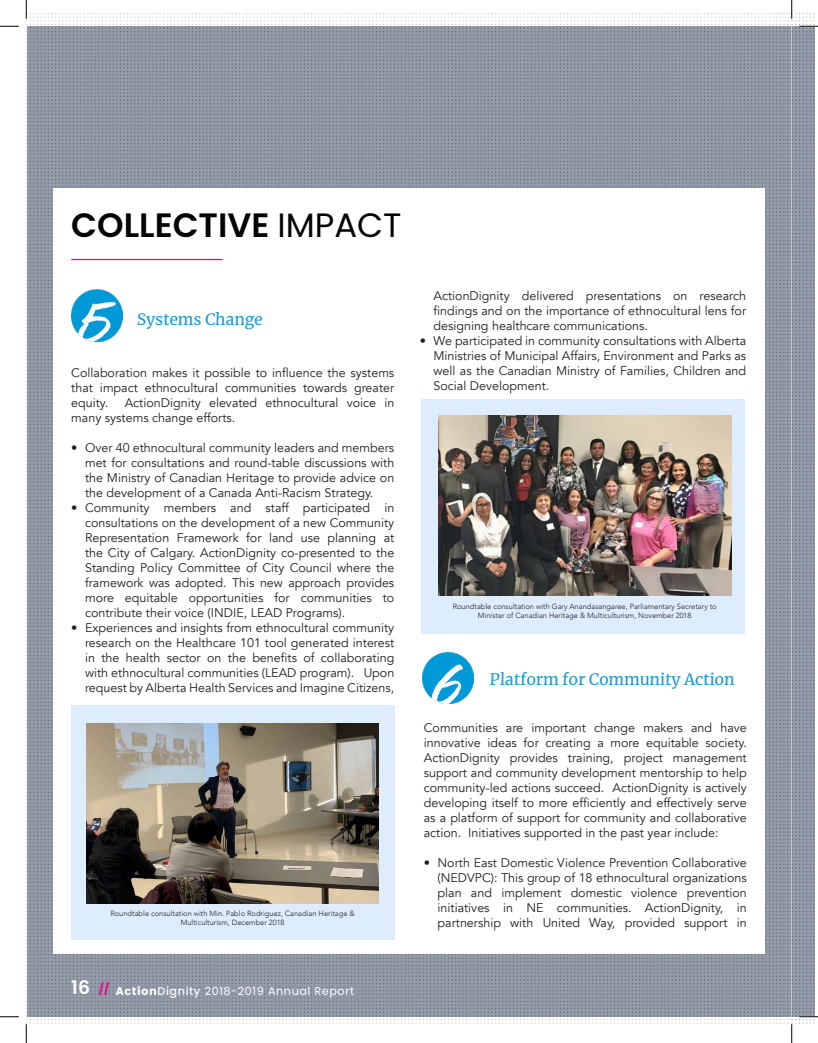
<style>
.page{position:relative;width:818px;height:1043px;background:#fff}
.page>*{position:absolute;margin:0;border:0;box-sizing:border-box;transform-origin:0 0}
.t1{font:600 33.75px "Poppins";color:#040503}
.t2{font:600 18.75px "Poppins";color:#fff}
.t3{font:15.62px "Merriweather";color:#1a98d6}
.t4{font:12.5px/15px "Avenir";color:#231f20;text-align:justify}
.t5{font:11.25px "Poppins";letter-spacing:.05em;color:#fff}
.t6{font:500 11.25px "Poppins";letter-spacing:.05em;color:#fff}
.t7{font:300 7.5px/9px "Avenir";color:#231f20;text-align:center}
.s1{font-weight:400}
.s2{font-weight:600;font-size:18.75px}
.s3{color:#ed028a}
.s4{font-style:inherit}
.s5{font-weight:500}
</style>
<div class="page">
<img style="left:26px;top:12px;width:788px;height:1013px">
<div style="left:53px;top:188px;width:711px;height:765px;background:#fff"></div>
<hr style="left:71px;top:259px;width:151px;height:1px;background:#ed028a">
<img style="left:71px;top:290px;width:52px;height:51px">
<div style="left:422px;top:400px;width:323px;height:234px;background:#ddedff"></div>
<img style="left:438px;top:416px;width:293px;height:180px">
<img style="left:422px;top:652px;width:52px;height:51px">
<div style="left:72px;top:705px;width:322px;height:234px;background:#ddedff"></div>
<img style="left:86px;top:723px;width:293px;height:180px">
<svg style="left:0;top:25px;width:19px;height:2px"></svg>
<svg style="left:799px;top:25px;width:19px;height:2px"></svg>
<svg style="left:0;top:1016px;width:19px;height:1px"></svg>
<svg style="left:799px;top:1015px;width:19px;height:2px"></svg>
<svg style="left:25px;top:0;width:2px;height:19px"></svg>
<svg style="left:25px;top:1024px;width:2px;height:18px"></svg>
<svg style="left:790px;top:0;width:2px;height:19px"></svg>
<svg style="left:790px;top:1024px;width:2px;height:18px"></svg>
<p class="t1" style="left:71px;top:205px;width:332px">COLLECTIVE <span class="s1">IMPACT</span></p>
<p class="t3" style="left:137px;top:309px;width:128px">Systems Change</p>
<p class="t4" style="left:71px;top:366px;width:324px">Collaboration makes it possible to influence the systems that impact ethnocultural communities towards greater equity.</p>
<p class="t4" style="left:71px;top:396px;width:324px;text-indent:53px">ActionDignity elevated ethnocultural voice in many systems change efforts.</p>
<p class="t4" style="left:85px;top:441px;width:311px;text-indent:-14px">• Over 40 ethnocultural community leaders and members met for consultations and round-table discussions with the Ministry of Canadian Heritage to provide advice on the development of a Canada Anti-Racism Strategy.</p>
<p class="t4" style="left:85px;top:501px;width:311px;text-indent:-14px">• Community members and staff participated in consultations on the development of a new Community Representation Framework for land use planning at the City of Calgary. ActionDignity co-presented to the Standing Policy Committee of City Council where the framework was adopted. This new approach provides more equitable opportunities for communities to contribute their voice (INDIE, LEAD Programs).</p>
<p class="t4" style="left:85px;top:621px;width:311px;text-indent:-14px">• Experiences and insights from ethnocultural community research on the Healthcare 101 tool generated interest in the health sector on the benefits of collaborating with ethnocultural communities (LEAD program). Upon request by Alberta Health Services and Imagine Citizens,</p>
<p class="t7" style="left:110px;top:909px;width:246px">Roundtable consultation with Min. Pablo Rodriguez, Canadian Heritage &amp;<br>Multiculturism, December 2018</p>
<p class="t2" style="left:71px;top:976px;width:20px">16</p>
<p class="t5" style="left:72px;top:984px;width:283px"><span class="s2">00</span> <span class="s3">///</span> <span class="s4">Action</span> <span class="s5">Dignity</span>2018-2019 Annual Report</p>
<p class="t6" style="left:120px;top:984px;width:82px"><span class="s1">Action</span>Dignity</p>
<p class="t5" style="left:209px;top:985px;width:150px">2017-2018 Annual Report</p>
<p class="t4" style="left:433px;top:288px;width:314px">ActionDignity delivered presentations on research findings and on the importance of ethnocultural lens for designing healthcare communications.</p>
<p class="t4" style="left:433px;top:333px;width:314px;text-indent:-14px">• We participated in community consultations with Alberta Ministries of Municipal Affairs, Environment and Parks as well as the Canadian Ministry of Families, Children and Social Development.</p>
<p class="t7" style="left:452px;top:602px;width:265px">Roundtable consultation with Gary Anandasangaree, Parliamentary Secretary to</p>
<p class="t7" style="left:478px;top:611px;width:215px">Minister of Canadian Heritage &amp; Multiculturism, November 2018</p>
<p class="t3" style="left:489px;top:668px;width:247px">Platform for Community Action</p>
<p class="t4" style="left:424px;top:720px;width:324px">Communities are important change makers and have innovative ideas for creating a more equitable society.<br>ActionDignity provides training, project management support and community development mentorship to help community-led actions succeed. ActionDignity is actively developing itself to more efficiently and effectively serve as a platform of support for community and collaborative action. Initiatives supported in the past year include:</p>
<p class="t4" style="left:437px;top:855px;width:311px;text-indent:-14px">• North East Domestic Violence Prevention Collaborative (NEDVPC): This group of 18 ethnocultural organizations plan and implement domestic violence prevention initiatives in NE communities. ActionDignity, in partnership with United Way, provided support in</p>
</div>
